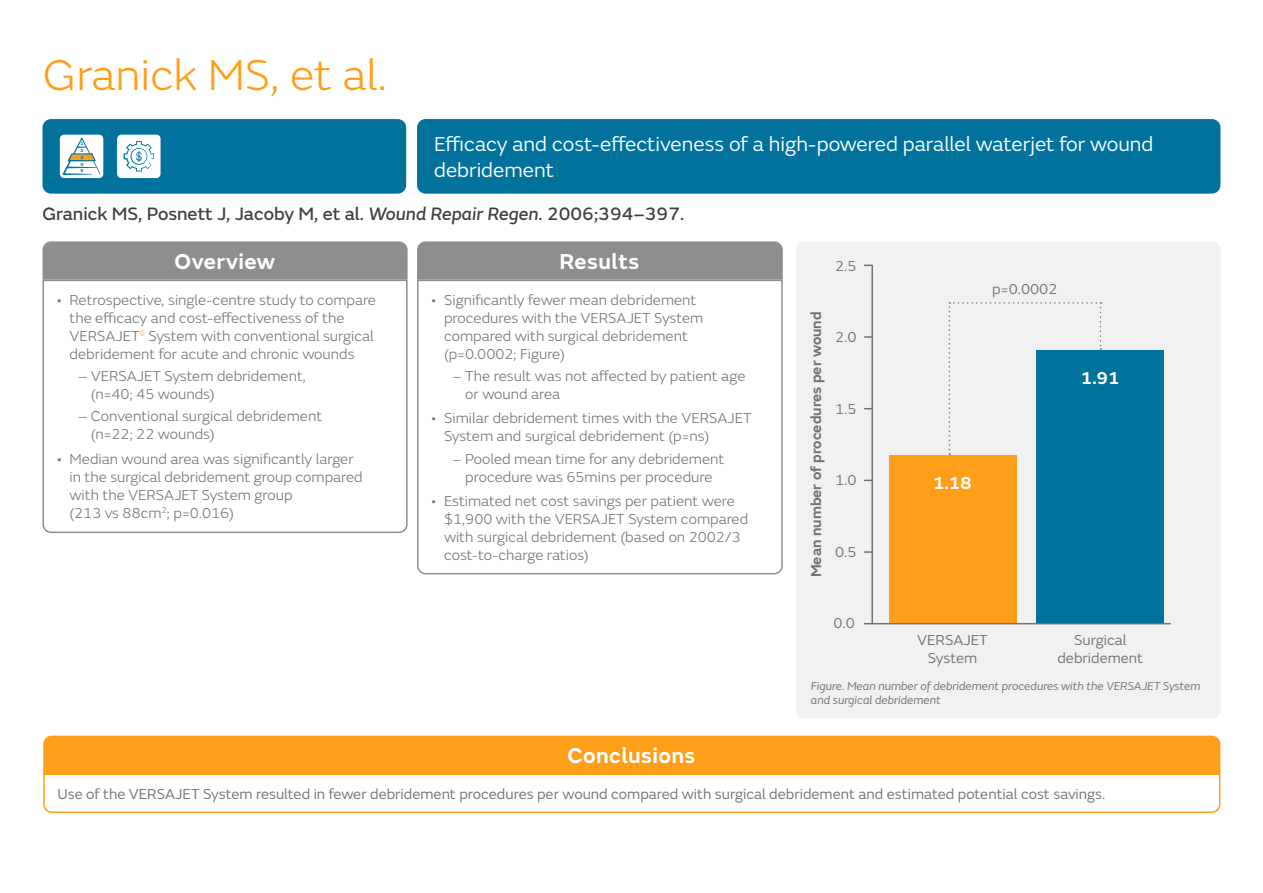
<style>
.page{position:relative;width:1263px;height:893px;background:#fff}
.page>*{position:absolute;margin:0;border:0;box-sizing:border-box;transform-origin:0 0}
.t1{font:300 45px "SN Emeric";color:#ff9e18}
.t2{font:600 22.5px "SN Emeric";letter-spacing:.02em;color:#fff}
.t3{font:21px/25.2px "SN Emeric";color:#fff}
.t4{font:18.75px "SN Emeric Core";color:#404043}
.t5{font:600 18px "SN Emeric";color:#fff}
.t6{font:300 15px/18px "SN Emeric";color:#717275}
.t7{font:15px/18px "SN Emeric";color:#717275;text-align:center}
.t8{font:600 15px "SN Emeric";color:#717275}
.t9{font:italic 12px/14.4px "SN Emeric";color:#717275}
.t10{font:800 4.5px/6.8px "SN Emeric";color:#00729c;text-align:justify}
.s1{font-style:italic}
</style>
<div class="page">
<div style="left:43px;top:119px;width:363px;height:75px;background:#00729c;border-radius:9px"></div>
<div style="left:796px;top:241px;width:425px;height:478px;background:#f1f1f1;border-radius:9px"></div>
<div style="left:417px;top:119px;width:803px;height:75px;background:#00729c;border-radius:9px"></div>
<div style="left:42px;top:241px;width:366px;height:38px;background:#8e8e91"></div>
<svg style="left:42px;top:279px;width:366px;height:254px"></svg>
<svg style="left:417px;top:280px;width:366px;height:295px"></svg>
<div style="left:417px;top:241px;width:366px;height:39px;background:#8e8e91"></div>
<svg style="left:43px;top:735px;width:1178px;height:38px"></svg>
<div style="left:44px;top:736px;width:1176px;height:37px;background:#ff9e18"></div>
<svg style="left:43px;top:773px;width:1178px;height:40px"></svg>
<div style="left:117px;top:135px;width:44px;height:43px;background:#fff;border-radius:4px"></div>
<svg style="left:124px;top:141px;width:30px;height:31px"></svg>
<hr style="left:871px;top:265px;width:2px;height:358px;background:#717275">
<div style="left:889px;top:455px;width:127px;height:168px;background:#ff9e18"></div>
<div style="left:1036px;top:350px;width:128px;height:273px;background:#00729c"></div>
<svg style="left:864px;top:336px;width:7px;height:2px"></svg>
<svg style="left:864px;top:551px;width:7px;height:2px"></svg>
<div style="left:60px;top:135px;width:43px;height:43px;background:#fff;border-radius:4px"></div>
<svg style="left:63px;top:138px;width:38px;height:37px"></svg>
<svg style="left:948px;top:302px;width:153px;height:153px"></svg>
<hr style="left:864px;top:623px;width:306px;height:1px;background:#717275">
<h1 class="t1" style="left:43px;top:48px;width:345px">Granick MS, et al.</h1>
<p class="t10" style="left:80px;top:140px;width:5px">1<br>2<br>3<br>4<br>5</p>
<h3 class="t3" style="left:434px;top:132px;width:721px">Efficacy and cost-effectiveness of a high-powered parallel waterjet for wound debridement</h3>
<p class="t4" style="left:43px;top:202px;width:643px">Granick MS, Posnett J, Jacoby M, et al. <span class="s1">Wound Repair Regen.</span> 2006;394–397.</p>
<h2 class="t2" style="left:559px;top:247px;width:81px">Results</h2>
<h2 class="t2" style="left:175px;top:247px;width:102px">Overview</h2>
<p class="t6" style="left:70px;top:291px;width:308px;text-indent:-13px">• Retrospective, single-centre study to compare the efficacy and cost-effectiveness of the VERSAJET<sup>◊</sup> System with conventional surgical debridement for acute and chronic wounds</p>
<p class="t6" style="left:91px;top:367px;width:217px;text-indent:-13px">– VERSAJET System debridement, (n=40; 45 wounds)</p>
<p class="t6" style="left:91px;top:407px;width:233px;text-indent:-13px">– Conventional surgical debridement (n=22; 22 wounds)</p>
<p class="t6" style="left:70px;top:450px;width:295px;text-indent:-13px">• Median wound area was significantly larger in the surgical debridement group compared with the VERSAJET System group<br>(213 vs 88cm<sup>2</sup>; p=0.016)</p>
<p class="t6" style="left:444px;top:291px;width:261px;text-indent:-13px">• Significantly fewer mean debridement procedures with the VERSAJET System compared with surgical debridement (p=0.0002; Figure)</p>
<p class="t6" style="left:465px;top:367px;width:282px;text-indent:-13px">– The result was not affected by patient age or wound area</p>
<p class="t6" style="left:444px;top:409px;width:309px;text-indent:-13px">• Similar debridement times with the VERSAJET<br>System and surgical debridement (p=ns)</p>
<p class="t6" style="left:453px;top:450px;width:273px;text-align:center">– Pooled mean time for any debridement procedure was 65mins per procedure</p>
<p class="t6" style="left:444px;top:492px;width:306px;text-indent:-13px">• Estimated net cost savings per patient were $1,900 with the VERSAJET System compared with surgical debridement (based on 2002/3 cost-to-charge ratios)</p>
<p class="t7" style="left:835px;top:256px;width:23px">2.5</p>
<p class="t8" style="left:806px;top:577px;width:267px;rotate:-90deg">Mean number of procedures per wound</p>
<p class="t7" style="left:835px;top:328px;width:23px">2.0</p>
<p class="t7" style="left:835px;top:400px;width:23px">1.5</p>
<p class="t7" style="left:835px;top:471px;width:23px">1.0</p>
<p class="t7" style="left:835px;top:543px;width:23px">0.5</p>
<p class="t7" style="left:833px;top:614px;width:23px">0.0</p>
<p class="t7" style="left:992px;top:280px;width:67px">p=0.0002</p>
<p class="t5" style="left:1081px;top:367px;width:40px">1.91</p>
<p class="t5" style="left:933px;top:471px;width:40px">1.18</p>
<p class="t7" style="left:917px;top:630px;width:72px">VERSAJET<br>System</p>
<p class="t7" style="left:1057px;top:630px;width:87px">Surgical debridement</p>
<p class="t9" style="left:811px;top:679px;width:391px">Figure. Mean number of debridement procedures with the VERSAJET System and surgical debridement</p>
<h2 class="t2" style="left:567px;top:741px;width:129px">Conclusions</h2>
<p class="t7" style="left:58px;top:785px;width:1049px">Use of the VERSAJET System resulted in fewer debridement procedures per wound compared with surgical debridement and estimated potential cost savings.</p>
</div>
